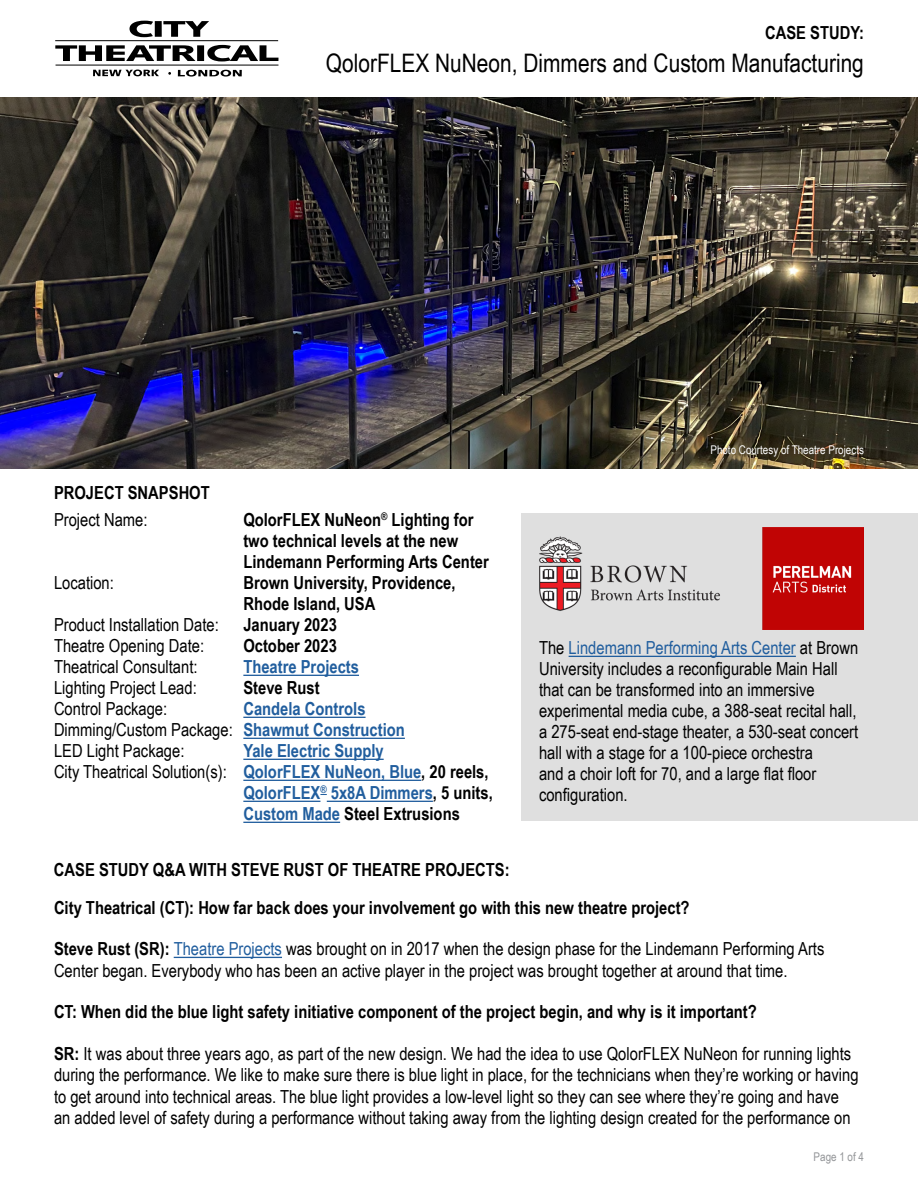
<style>
.page{position:relative;width:918px;height:1188px;background:#fff}
.page>*{position:absolute;margin:0;border:0;box-sizing:border-box;transform-origin:0 0}
.t1{font:25.5px "Arial Narrow";color:#000}
.t2{font:18px/21px "Arial Narrow";color:#000}
.t3{font:700 18px/21px "Arial Narrow";color:#000}
.t4{font:700 18px/21px "Arial Narrow";color:#215e9e}
.t5{font:12px "Arial Narrow";color:#fff}
.t6{font:12px "Arial Narrow";color:#939598}
.s1{color:#000}
.s2{color:#215e9e}
.s3{font-weight:700}
</style>
<div class="page">
<img style="left:0;top:97px;width:918px;height:372px">
<svg style="left:55px;top:21px;width:224px;height:56px"></svg>
<hr style="left:174px;top:957px;width:108px;height:1px;background:#215e9e">
<hr style="left:243px;top:675px;width:116px;height:1px;background:#215e9e">
<hr style="left:243px;top:717px;width:123px;height:1px;background:#215e9e">
<hr style="left:243px;top:738px;width:162px;height:1px;background:#215e9e">
<hr style="left:243px;top:759px;width:141px;height:1px;background:#215e9e">
<hr style="left:243px;top:780px;width:178px;height:1px;background:#215e9e">
<hr style="left:243px;top:801px;width:77px;height:1px;background:#215e9e">
<hr style="left:327px;top:801px;width:106px;height:1px;background:#215e9e">
<hr style="left:243px;top:822px;width:97px;height:1px;background:#215e9e">
<div style="left:522px;top:513px;width:396px;height:307px;background:#dfdfdf"></div>
<hr style="left:569px;top:656px;width:227px;height:1px;background:#215e9e">
<img style="left:539px;top:528px;width:325px;height:101px">
<p class="t3" style="left:765px;top:21px;width:100px">CASE STUDY:</p>
<h1 class="t1" style="left:326px;top:44px;width:540px">QolorFLEX NuNeon, Dimmers and Custom Manufacturing</h1>
<p class="t3" style="left:54px;top:481px;width:157px">PROJECT SNAPSHOT</p>
<p class="t2" style="left:54px;top:509px;width:95px">Project Name:</p>
<p class="t2" style="left:54px;top:572px;width:61px">Location:</p>
<p class="t2" style="left:54px;top:614px;width:180px">Product Installation Date:<br>Theatre Opening Date:<br>Theatrical Consultant:<br>Lighting Project Lead:<br>Control Package:<br>Dimming/Custom Package:<br>LED Light Package:<br>City Theatrical Solution(s):</p>
<p class="t3" style="left:243px;top:509px;width:247px">QolorFLEX NuNeon<sup>®</sup> Lighting for two technical levels at the new<br>Lindemann Performing Arts Center<br>Brown University, Providence,<br>Rhode Island, USA<br>January 2023<br>October 2023</p>
<p class="t4" style="left:243px;top:656px;width:117px">Theatre Projects</p>
<p class="t3" style="left:243px;top:677px;width:78px">Steve Rust</p>
<p class="t4" style="left:243px;top:698px;width:251px">Candela Controls<br>Shawmut Construction<br>Yale Electric Supply<br>QolorFLEX NuNeon, Blue<span class="s1">, 20 reels,<br></span>QolorFLEX<sup>®</sup> 5x8A Dimmers<span class="s1">, 5 units,<br></span>Custom Made <span class="s1">Steel Extrusions</span></p>
<p class="t3" style="left:54px;top:858px;width:457px">CASE STUDY Q&amp;A WITH STEVE RUST OF THEATRE PROJECTS:</p>
<p class="t5" style="left:710px;top:441px;width:155px">Photo Courtesy of Theatre Projects</p>
<p class="t2" style="left:539px;top:637px;width:321px">The <span class="s2">Lindemann Performing Arts Center</span> at Brown University includes a reconfigurable Main Hall that can be transformed into an immersive experimental media cube, a 388-seat recital hall, a 275-seat end-stage theater, a 530-seat concert hall with a stage for a 100-piece orchestra<br>and a choir loft for 70, and a large flat floor configuration.</p>
<p class="t3" style="left:54px;top:896px;width:637px">City Theatrical (CT): How far back does your involvement go with this new theatre project?</p>
<p class="t2" style="left:54px;top:938px;width:772px"><span class="s3">Steve Rust (SR):</span> <span class="s2">Theatre Projects</span> was brought on in 2017 when the design phase for the Lindemann Performing Arts<br>Center began. Everybody who has been an active player in the project was brought together at around that time.</p>
<p class="t3" style="left:54px;top:1001px;width:704px">CT: When did the blue light safety initiative component of the project begin, and why is it important?</p>
<p class="t2" style="left:54px;top:1043px;width:806px"><span class="s3">SR:</span> It was about three years ago, as part of the new design. We had the idea to use QolorFLEX NuNeon for running lights during the performance. We like to make sure there is blue light in place, for the technicians when they’re working or having to get around into technical areas. The blue light provides a low-level light so they can see where they’re going and have an added level of safety during a performance without taking away from the lighting design created for the performance on</p>
<p class="t6" style="left:814px;top:1148px;width:52px">Page 1 of 4</p>
</div>
